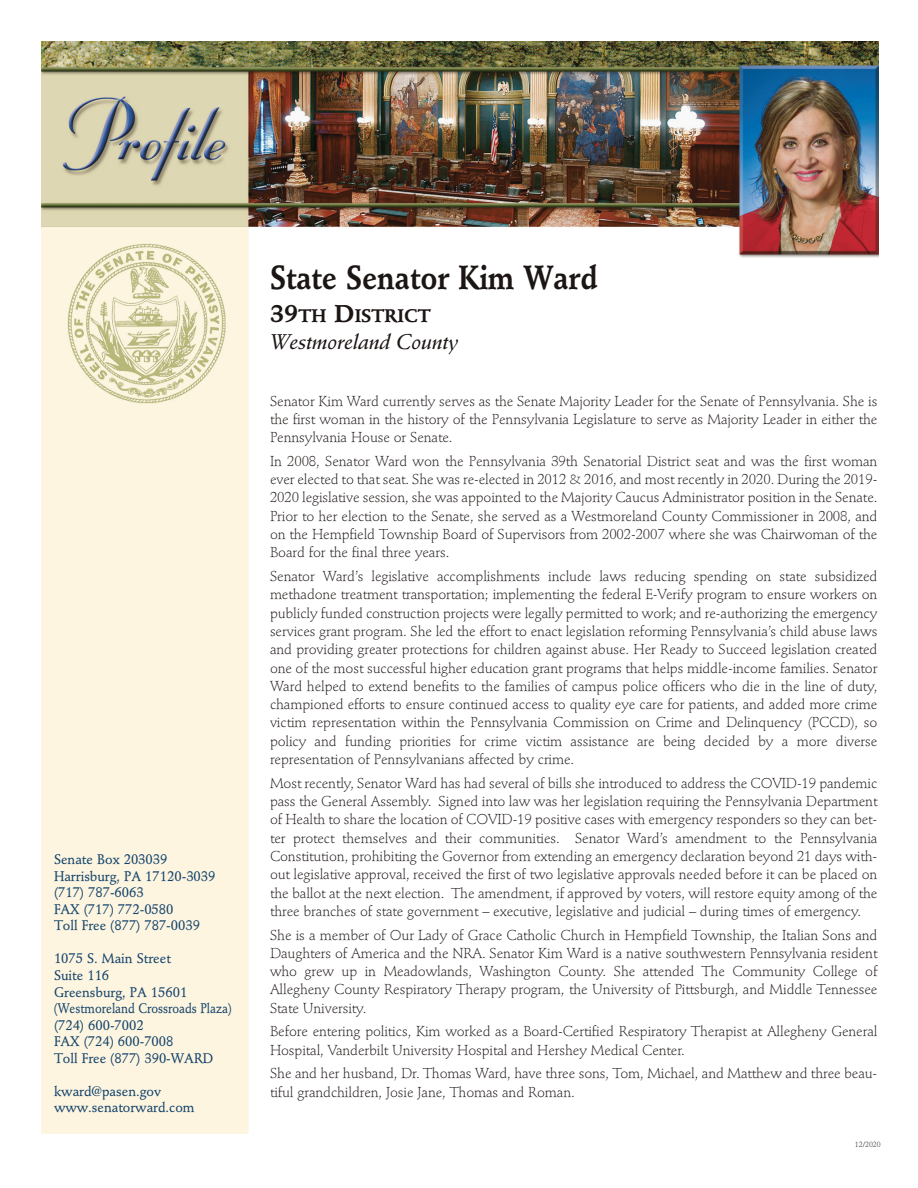
<style>
.page{position:relative;width:918px;height:1188px;background:#fff}
.page>*{position:absolute;margin:0;border:0;box-sizing:border-box;transform-origin:0 0}
.t1{font:700 33px "Stempel Schneidler Std";color:#1b1513;scale:.85 1}
.t2{font:21px "Stempel Schneidler Std Med It";letter-spacing:-.01em;color:#1b1513}
.t3{font:700 18px "Stempel Schneidler Std";color:#1b1513}
.t4{font:300 14.25px/18.3px "Stempel Schneidler";letter-spacing:-.01em;color:#1b1513;text-align:justify}
.t5{font:500 13.8px/16.5px "Stempel Schneidler Std";color:#12426c;scale:.95 1}
.t6{font:300 7.5px "Stempel Schneidler";letter-spacing:-.005em;color:#1b1513}
.s1{font-size:24px}
</style>
<div class="page">
<img style="left:41px;top:41px;width:837px;height:1093px">
<p class="t5" style="left:54px;top:852px;width:172px">Senate Box 203039<br>Harrisburg, PA 17120-3039 (717) 787-6063<br>FAX (717) 772-0580<br>Toll Free (877) 787-0039</p>
<p class="t5" style="left:54px;top:952px;width:189px">1075 S. Main Street<br>Suite 116<br>Greensburg, PA 15601 (Westmoreland Crossroads Plaza) (724) 600-7002<br>FAX (724) 600-7008<br>Toll Free (877) 390-WARD</p>
<p class="t5" style="left:54px;top:1084px;width:149px">kward@pasen.gov www.senatorward.com</p>
<h1 class="t1" style="left:270px;top:258px;width:387px">State Senator Kim Ward</h1>
<p class="t3" style="left:270px;top:306px;width:162px"><span class="s1">39</span>TH <span class="s1">D</span>ISTRICT</p>
<h2 class="t2" style="left:270px;top:329px;width:190px">Westmoreland County</h2>
<p class="t4" style="left:270px;top:393px;width:609px">Senator Kim Ward currently serves as the Senate Majority Leader for the Senate of Pennsylvania. She is the first woman in the history of the Pennsylvania Legislature to serve as Majority Leader in either the Pennsylvania House or Senate.</p>
<p class="t4" style="left:270px;top:453px;width:609px">In 2008, Senator Ward won the Pennsylvania 39th Senatorial District seat and was the first woman ever elected to that seat. She was re-elected in 2012 &amp; 2016, and most recently in 2020. During the 2019- 2020 legislative session, she was appointed to the Majority Caucus Administrator position in the Senate.<br>Prior to her election to the Senate, she served as a Westmoreland County Commissioner in 2008, and on the Hempfield Township Board of Supervisors from 2002-2007 where she was Chairwoman of the Board for the final three years.</p>
<p class="t4" style="left:270px;top:569px;width:609px">Senator Ward’s legislative accomplishments include laws reducing spending on state subsidized methadone treatment transportation; implementing the federal E-Verify program to ensure workers on publicly funded construction projects were legally permitted to work; and re-authorizing the emergency services grant program. She led the effort to enact legislation reforming Pennsylvania’s child abuse laws and providing greater protections for children against abuse. Her Ready to Succeed legislation created one of the most successful higher education grant programs that helps middle-income families. Senator Ward helped to extend benefits to the families of campus police officers who die in the line of duty, championed efforts to ensure continued access to quality eye care for patients, and added more crime victim representation within the Pennsylvania Commission on Crime and Delinquency (PCCD), so policy and funding priorities for crime victim assistance are being decided by a more diverse representation of Pennsylvanians affected by crime.</p>
<p class="t4" style="left:270px;top:775px;width:609px">Most recently, Senator Ward has had several of bills she introduced to address the COVID-19 pandemic pass the General Assembly. Signed into law was her legislation requiring the Pennsylvania Department of Health to share the location of COVID-19 positive cases with emergency responders so they can bet&shy;ter protect themselves and their communities. Senator Ward’s amendment to the Pennsylvania Constitution, prohibiting the Governor from extending an emergency declaration beyond 21 days with&shy;out legislative approval, received the first of two legislative approvals needed before it can be placed on the ballot at the next election. The amendment, if approved by voters, will restore equity among of the three branches of state government – executive, legislative and judicial – during times of emergency.</p>
<p class="t4" style="left:270px;top:927px;width:609px">She is a member of Our Lady of Grace Catholic Church in Hempfield Township, the Italian Sons and Daughters of America and the NRA. Senator Kim Ward is a native southwestern Pennsylvania resident who grew up in Meadowlands, Washington County. She attended The Community College of Allegheny County Respiratory Therapy program, the University of Pittsburgh, and Middle Tennessee State University.</p>
<p class="t4" style="left:270px;top:1024px;width:609px">Before entering politics, Kim worked as a Board-Certified Respiratory Therapist at Allegheny General<br>Hospital, Vanderbilt University Hospital and Hershey Medical Center.</p>
<p class="t4" style="left:270px;top:1066px;width:609px">She and her husband, Dr. Thomas Ward, have three sons, Tom, Michael, and Matthew and three beau&shy;tiful grandchildren, Josie Jane, Thomas and Roman.</p>
<p class="t6" style="left:855px;top:1141px;width:27px">12/2020</p>
</div>
